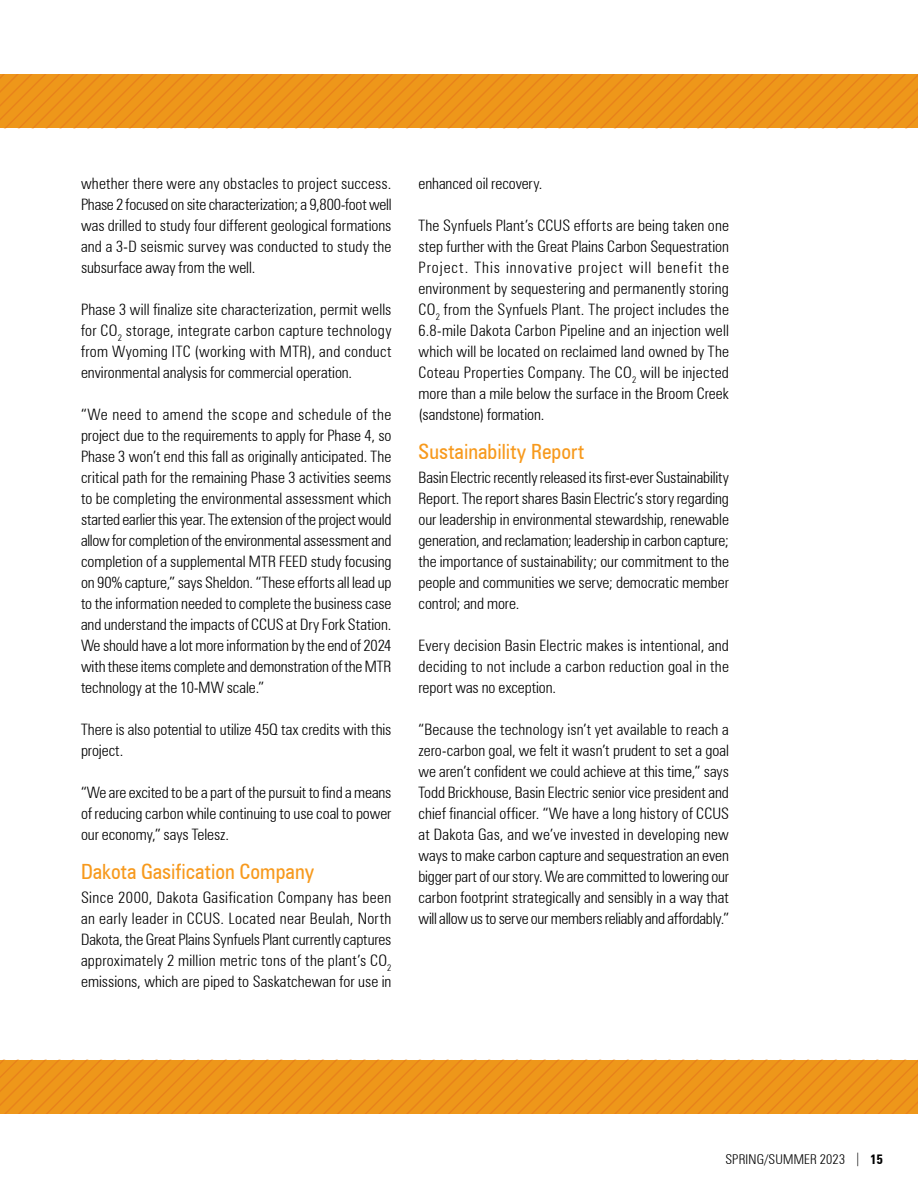
<style>
.page{position:relative;width:918px;height:1188px;background:#fff}
.page>*{position:absolute;margin:0;border:0;box-sizing:border-box;transform-origin:0 0}
.t1{font:condensed 21px "Zurich BT";color:#f7991c}
.t2{font:300 condensed 15.75px/21px "Zurich BT";letter-spacing:-.005em;color:#000;text-align:justify}
.t3{font:300 condensed 13.5px "Zurich BT";letter-spacing:.015em;color:#000}
.s1{font-stretch:normal}
.s2{font-weight:700}
</style>
<div class="page">
<svg style="left:0;top:74px;width:918px;height:54px;background:#ed931a"></svg>
<svg style="left:0;top:1060px;width:918px;height:54px;background:#ed931a"></svg>
<p class="t2" style="left:81px;top:173px;width:312px">whether there were any obstacles to project success.<br>Phase 2 focused on site characterization; a 9,800-foot well was drilled to study four different geological formations and a 3-D seismic survey was conducted to study the subsurface away from the well.</p>
<p class="t2" style="left:81px;top:299px;width:312px">Phase 3 will finalize site characterization, permit wells for CO<sub>2</sub> storage, integrate carbon capture technology from Wyoming ITC (working with MTR), and conduct environmental analysis for commercial operation.</p>
<p class="t2" style="left:81px;top:404px;width:312px">“We need to amend the scope and schedule of the project due to the requirements to apply for Phase 4, so Phase 3 won’t end this fall as originally anticipated. The critical path for the remaining Phase 3 activities seems to be completing the environmental assessment which started earlier this year. The extension of the project would allow for completion of the environmental assessment and completion of a supplemental MTR FEED study focusing on 90% capture,” says Sheldon. “These efforts all lead up to the information needed to complete the business case and understand the impacts of CCUS at Dry Fork Station.<br>We should have a lot more information by the end of 2024 with these items complete and demonstration of the MTR technology at the 10-MW scale.”</p>
<p class="t2" style="left:81px;top:719px;width:312px">There is also potential to utilize 45Q tax credits with this project.</p>
<p class="t2" style="left:81px;top:782px;width:312px">“We are excited to be a part of the pursuit to find a means of reducing carbon while continuing to use coal to power our economy,” says Telesz.</p>
<h1 class="t1" style="left:81px;top:859px;width:235px">Dakota Gasification Company</h1>
<p class="t2" style="left:81px;top:887px;width:312px">Since 2000, Dakota Gasification Company has been an early leader in CCUS. Located near Beulah, North Dakota, the Great Plains Synfuels Plant currently captures approximately 2 million metric tons of the plant’s CO<sub>2 </sub>emissions, which are piped to Saskatchewan for use in</p>
<p class="t2" style="left:419px;top:173px;width:125px">enhanced oil recovery.</p>
<p class="t2" style="left:418px;top:215px;width:312px">The Synfuels Plant’s CCUS efforts are being taken one step further with the Great Plains Carbon Sequestration Project. This innovative project will benefit the environment by sequestering and permanently storing CO<sub>2</sub> from the Synfuels Plant. The project includes the 6.8-mile Dakota Carbon Pipeline and an injection well which will be located on reclaimed land owned by The Coteau Properties Company. The CO<sub>2</sub> will be injected more than a mile below the surface in the Broom Creek (sandstone) formation.</p>
<h1 class="t1" style="left:418px;top:439px;width:167px">Sustainability Report</h1>
<p class="t2" style="left:418px;top:467px;width:312px">Basin Electric recently released its first-ever Sustainability Report. The report shares Basin Electric’s story regarding our leadership in environmental stewardship, renewable generation, and reclamation; leadership in carbon capture; the importance of sustainability; our commitment to the people and communities we serve; democratic member control; and more.</p>
<p class="t2" style="left:418px;top:635px;width:312px">Every decision Basin Electric makes is intentional, and deciding to not include a carbon reduction goal in the report was no exception.</p>
<p class="t2" style="left:418px;top:719px;width:312px">“Because the technology isn’t yet available to reach a zero-carbon goal, we felt it wasn’t prudent to set a goal we aren’t confident we could achieve at this time,” says Todd Brickhouse, Basin Electric senior vice president and chief financial officer. “We have a long history of CCUS at Dakota Gas, and we’ve invested in developing new ways to make carbon capture and sequestration an even bigger part of our story. We are committed to lowering our carbon footprint strategically and sensibly in a way that will allow us to serve our members reliably and affordably.”</p>
<p class="t3" style="left:725px;top:1151px;width:159px">SPRING/SUMMER 2023 <span class="s1">|</span> <span class="s2">15</span></p>
</div>
